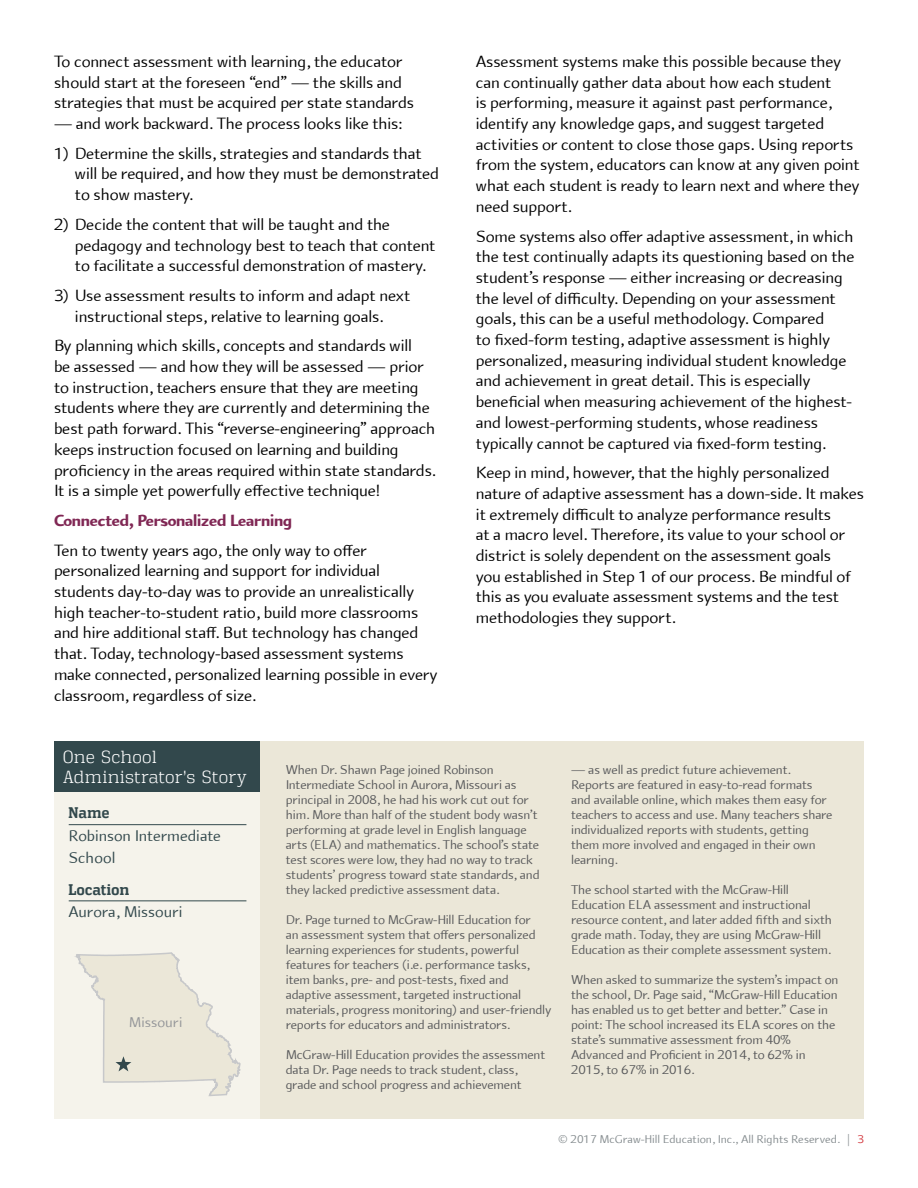
<style>
.page{position:relative;width:918px;height:1188px;background:#fff}
.page>*{position:absolute;margin:0;border:0;box-sizing:border-box;transform-origin:0 0}
.t1{font:17.25px/20.7px "Arum Sans";letter-spacing:-.01em;color:#000}
.t2{font:800 17.25px "Arum Sans";letter-spacing:-.01em;color:#802754}
.t3{font:17.1px/20px "Vectipede Lt";letter-spacing:.05em;color:#fff}
.t4{font:16.5px/22.5px "Arum Sans";color:#32484c}
.t5{font:700 15px "Vectipede Rg";letter-spacing:.025em;color:#32484c}
.t6{font:15px "Arum Sans";color:#939598}
.t7{font:13.5px/15px "Arum Sans";letter-spacing:-.01em;color:#58595b}
.t8{font:12px "Arum Sans";color:#858c8f}
.s1{color:#d13238}
</style>
<div class="page">
<div style="left:54px;top:741px;width:206px;height:377px;background:#f5f3eb"></div>
<div style="left:54px;top:741px;width:207px;height:51px;background:#32484c"></div>
<hr style="left:69px;top:901px;width:177px;height:1px;background:#32484c">
<hr style="left:69px;top:824px;width:177px;height:1px;background:#32484c">
<svg style="left:75px;top:952px;width:166px;height:144px"></svg>
<div style="left:260px;top:741px;width:604px;height:377px;background:#ebe7d8"></div>
<p class="t1" style="left:54px;top:51px;width:361px">To connect assessment with learning, the educator should start at the foreseen “end” — the skills and strategies that must be acquired per state standards</p>
<p class="t1" style="left:54px;top:113px;width:350px">— and work backward. The process looks like this:</p>
<p class="t1" style="left:75px;top:143px;width:366px;text-indent:-21px">1) Determine the skills, strategies and standards that will be required, and how they must be demonstrated to show mastery.</p>
<p class="t1" style="left:75px;top:214px;width:362px;text-indent:-21px">2) Decide the content that will be taught and the pedagogy and technology best to teach that content to facilitate a successful demonstration of mastery.</p>
<p class="t1" style="left:54px;top:285px;width:358px;text-align:center">3) Use assessment results to inform and adapt next instructional steps, relative to learning goals.</p>
<p class="t1" style="left:54px;top:336px;width:383px">By planning which skills, concepts and standards will<br>be assessed — and how they will be assessed — prior to instruction, teachers ensure that they are meeting students where they are currently and determining the best path forward. This “reverse-engineering” approach keeps instruction focused on learning and building proficiency in the areas required within state standards.<br>It is a simple yet powerfully effective technique!</p>
<p class="t2" style="left:54px;top:510px;width:239px">Connected, Personalized Learning</p>
<p class="t1" style="left:54px;top:540px;width:385px">Ten to twenty years ago, the only way to offer personalized learning and support for individual students day-to-day was to provide an unrealistically high teacher-to-student ratio, build more classrooms and hire additional staff. But technology has changed that. Today, technology-based assessment systems make connected, personalized learning possible in every classroom, regardless of size.</p>
<p class="t1" style="left:476px;top:51px;width:385px">Assessment systems make this possible because they can continually gather data about how each student<br>is performing, measure it against past performance, identify any knowledge gaps, and suggest targeted activities or content to close those gaps. Using reports from the system, educators can know at any given point what each student is ready to learn next and where they need support.</p>
<p class="t1" style="left:476px;top:226px;width:380px">Some systems also offer adaptive assessment, in which the test continually adapts its questioning based on the student’s response — either increasing or decreasing the level of difficulty. Depending on your assessment goals, this can be a useful methodology. Compared<br>to fixed-form testing, adaptive assessment is highly personalized, measuring individual student knowledge and achievement in great detail. This is especially beneficial when measuring achievement of the highest&shy;and lowest-performing students, whose readiness typically cannot be captured via fixed-form testing.</p>
<p class="t1" style="left:476px;top:463px;width:390px">Keep in mind, however, that the highly personalized nature of adaptive assessment has a down-side. It makes it extremely difficult to analyze performance results<br>at a macro level. Therefore, its value to your school or district is solely dependent on the assessment goals<br>you established in Step 1 of our process. Be mindful of this as you evaluate assessment systems and the test methodologies they support.</p>
<p class="t3" style="left:63px;top:747px;width:185px">One School<br>Administrator’s Story</p>
<p class="t5" style="left:69px;top:804px;width:42px">Name</p>
<p class="t4" style="left:69px;top:824px;width:154px">Robinson Intermediate<br>School</p>
<p class="t5" style="left:69px;top:880px;width:62px">Location</p>
<p class="t4" style="left:69px;top:901px;width:116px">Aurora, Missouri</p>
<p class="t6" style="left:129px;top:1014px;width:55px">Missouri</p>
<p class="t7" style="left:286px;top:762px;width:255px">When Dr. Shawn Page joined Robinson Intermediate School in Aurora, Missouri as principal in 2008, he had his work cut out for him. More than half of the student body wasn’t performing at grade level in English language arts (ELA) and mathematics. The school’s state test scores were low, they had no way to track students’ progress toward state standards, and they lacked predictive assessment data.</p>
<p class="t7" style="left:286px;top:912px;width:267px">Dr. Page turned to McGraw-Hill Education for<br>an assessment system that offers personalized learning experiences for students, powerful features for teachers (i.e. performance tasks, item banks, pre- and post-tests, fixed and adaptive assessment, targeted instructional materials, progress monitoring) and user-friendly reports for educators and administrators.</p>
<p class="t7" style="left:286px;top:1047px;width:261px">McGraw-Hill Education provides the assessment data Dr. Page needs to track student, class, grade and school progress and achievement</p>
<p class="t7" style="left:571px;top:762px;width:263px">— as well as predict future achievement.<br>Reports are featured in easy-to-read formats and available online, which makes them easy for teachers to access and use. Many teachers share individualized reports with students, getting them more involved and engaged in their own learning.</p>
<p class="t7" style="left:571px;top:882px;width:262px">The school started with the McGraw-Hill Education ELA assessment and instructional resource content, and later added fifth and sixth grade math. Today, they are using McGraw-Hill Education as their complete assessment system.</p>
<p class="t7" style="left:571px;top:972px;width:269px">When asked to summarize the system’s impact on the school, Dr. Page said, “McGraw-Hill Education has enabled us to get better and better.” Case in point: The school increased its ELA scores on the state’s summative assessment from 40% Advanced and Proficient in 2014, to 62% in 2015, to 67% in 2016.</p>
<p class="t8" style="left:558px;top:1132px;width:307px">© 2017 McGraw-Hill Education, Inc., All Rights Reserved. | <span class="s1">3</span></p>
</div>
